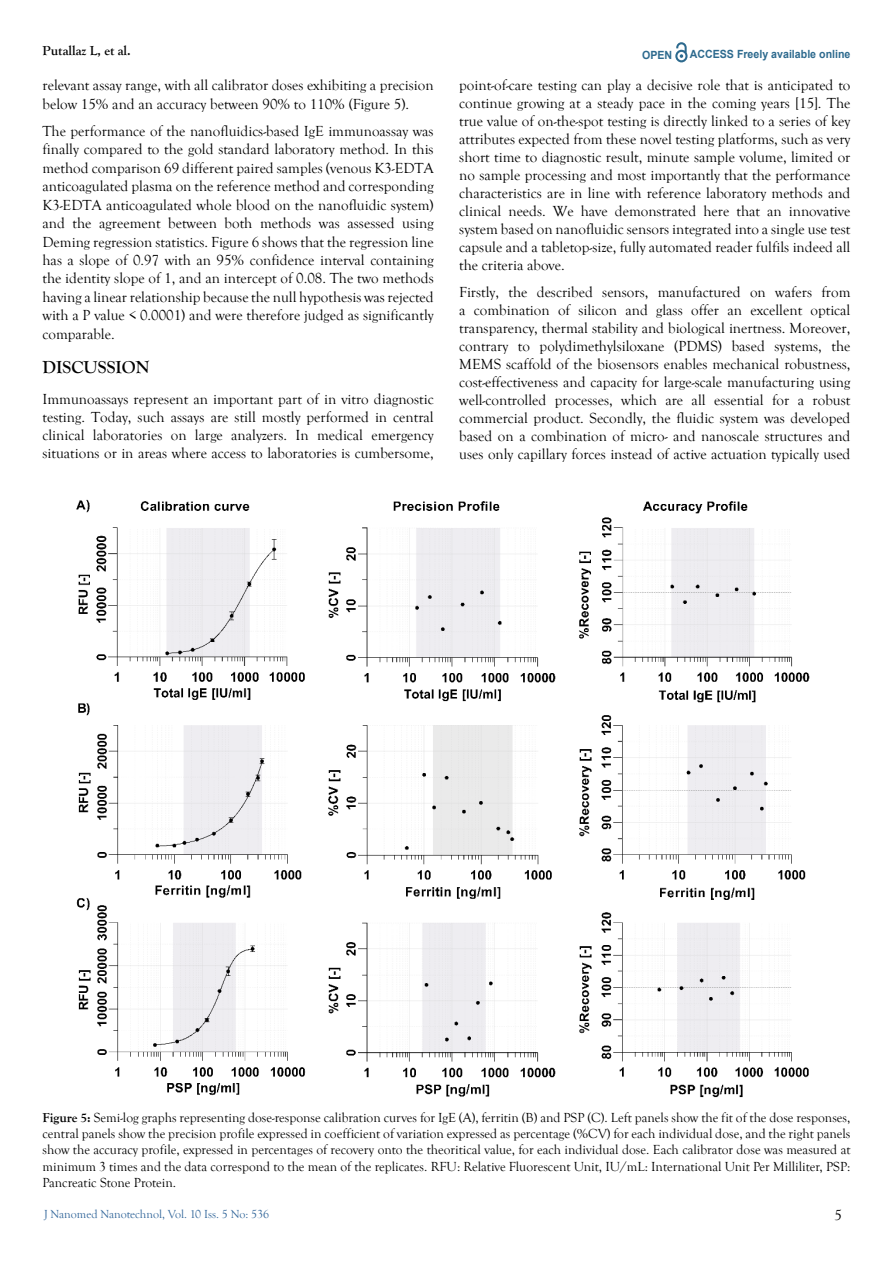
<style>
.page{position:relative;width:893px;height:1263px;background:#fff}
.page>*{position:absolute;margin:0;border:0;box-sizing:border-box;transform-origin:0 0}
.t1{font:700 18px "Goudy Old Style T";color:#000}
.t2{font:15px/18px "Goudy Old Style T";color:#000;text-align:justify}
.t3{font:13.5px/16.2px "Goudy Old Style T";color:#000;text-align:justify}
.t4{font:700 13.5px "Goudy Old Style T";color:#000}
.t5{font:12px "Goudy Old Style T";color:#32669a}
.t6{font:700 11.25px "Arial";color:#2d6a8e;scale:.94 1}
.s1{font-weight:700}
</style>
<div class="page">
<svg style="left:675px;top:43px;width:12px;height:19px"></svg>
<img style="left:76px;top:499px;width:734px;height:599px">
<p class="t4" style="left:43px;top:43px;width:90px">Putallaz L, et al.</p>
<p class="t6" style="left:642px;top:47px;width:34px">OPEN</p>
<p class="t6" style="left:690px;top:46px;width:172px">ACCESS Freely available online</p>
<p class="t2" style="left:43px;top:77px;width:393px;line-height:18.5px">relevant assay range, with all calibrator doses exhibiting a precision below 15% and an accuracy between 90% to 110% (Figure 5).</p>
<p class="t2" style="left:43px;top:122px;width:393px;line-height:18.5px">The performance of the nanofluidics-based IgE immunoassay was finally compared to the gold standard laboratory method. In this method comparison 69 different paired samples (venous K3-EDTA anticoagulated plasma on the reference method and corresponding K3-EDTA anticoagulated whole blood on the nanofluidic system) and the agreement between both methods was assessed using Deming regression statistics. Figure 6 shows that the regression line has a slope of 0.97 with an 95% confidence interval containing the identity slope of 1, and an intercept of 0.08. The two methods having a linear relationship because the null hypothesis was rejected with a P value &lt; 0.0001) and were therefore judged as significantly comparable.</p>
<p class="t1" style="left:43px;top:357px;width:108px">DISCUSSION</p>
<p class="t2" style="left:43px;top:390px;width:393px">Immunoassays represent an important part of in vitro diagnostic testing. Today, such assays are still mostly performed in central clinical laboratories on large analyzers. In medical emergency situations or in areas where access to laboratories is cumbersome,</p>
<p class="t2" style="left:459px;top:77px;width:393px">point-of-care testing can play a decisive role that is anticipated to continue growing at a steady pace in the coming years [15]. The true value of on-the-spot testing is directly linked to a series of key attributes expected from these novel testing platforms, such as very short time to diagnostic result, minute sample volume, limited or no sample processing and most importantly that the performance characteristics are in line with reference laboratory methods and clinical needs. We have demonstrated here that an innovative system based on nanofluidic sensors integrated into a single use test capsule and a tabletop-size, fully automated reader fulfils indeed all the criteria above.</p>
<p class="t2" style="left:459px;top:283px;width:393px">Firstly, the described sensors, manufactured on wafers from a combination of silicon and glass offer an excellent optical transparency, thermal stability and biological inertness. Moreover, contrary to polydimethylsiloxane (PDMS) based systems, the MEMS scaffold of the biosensors enables mechanical robustness, cost-effectiveness and capacity for large-scale manufacturing using well-controlled processes, which are all essential for a robust commercial product. Secondly, the fluidic system was developed based on a combination of micro- and nanoscale structures and uses only capillary forces instead of active actuation typically used</p>
<p class="t3" style="left:43px;top:1110px;width:809px"><span class="s1">Figure 5:</span> Semi-log graphs representing dose-response calibration curves for IgE (A), ferritin (B) and PSP (C). Left panels show the fit of the dose responses, central panels show the precision profile expressed in coefficient of variation expressed as percentage (%CV) for each individual dose, and the right panels show the accuracy profile, expressed in percentages of recovery onto the theoritical value, for each individual dose. Each calibrator dose was measured at minimum 3 times and the data correspond to the mean of the replicates. RFU: Relative Fluorescent Unit, IU/mL: International Unit Per Milliliter, PSP:<br>Pancreatic Stone Protein.</p>
<p class="t5" style="left:44px;top:1207px;width:227px">J Nanomed Nanotechnol, Vol. 10 Iss. 5 No: 536</p>
<p class="t2" style="left:834px;top:1207px;width:9px">5</p>
</div>
